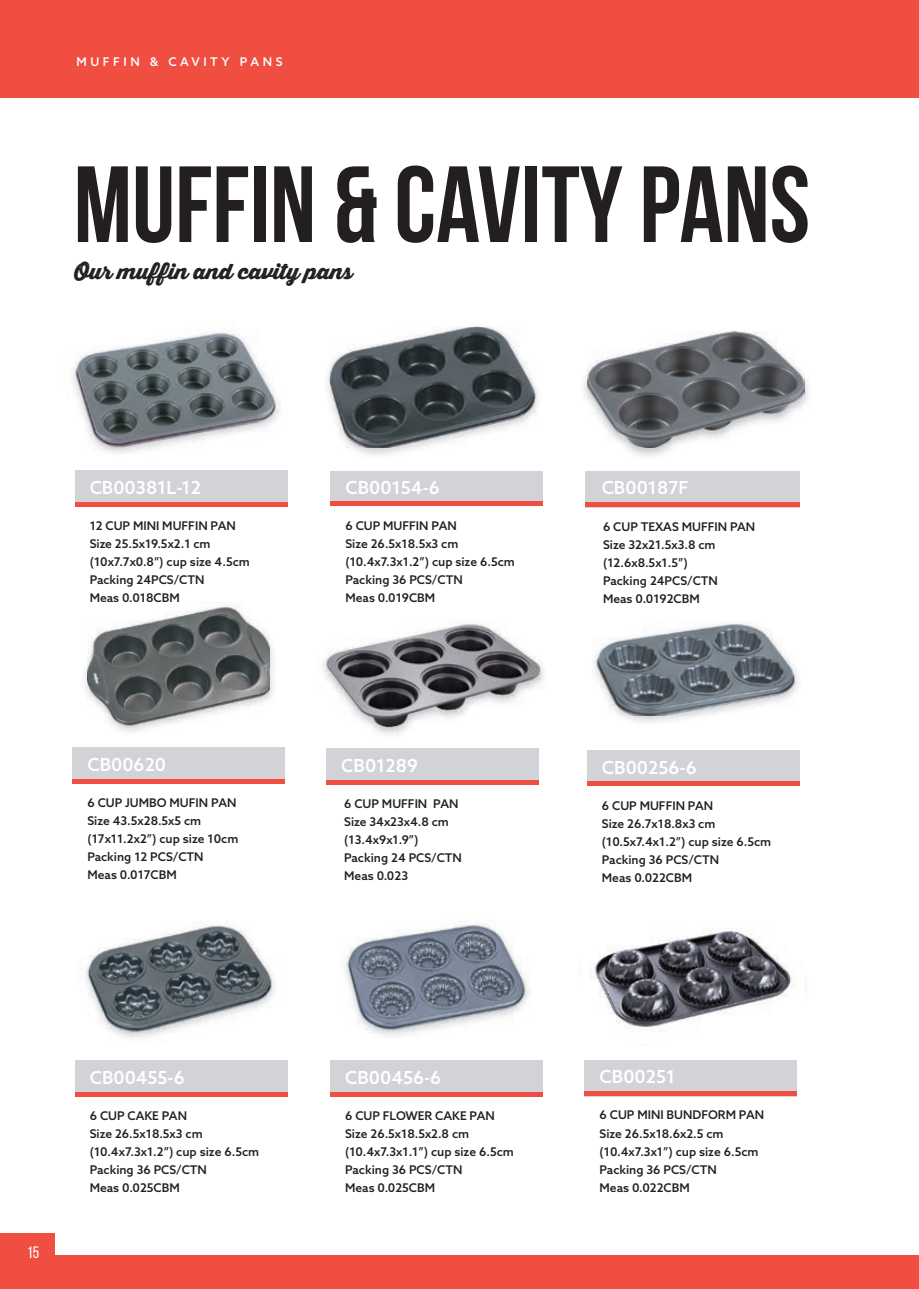
<style>
.page{position:relative;width:919px;height:1289px;background:#fff}
.page>*{position:absolute;margin:0;border:0;box-sizing:border-box;transform-origin:0 0}
.t1{font:700 108px "Bebas Neue";color:#231f20}
.t2{font:21px "Thirsty Rough Blk";color:#231f20}
.t3{font:500 18px "Azo Sans";color:#fff}
.t4{font:16.5px "Bebas Neue";color:#fff}
.t5{font:500 12px/18px "Azo Sans";color:#231f20}
.t6{font:500 12px "Azo Sans";letter-spacing:.3em;color:#fff}
</style>
<div class="page">
<div style="left:0;top:0;width:918px;height:98px;background:#ef4e40"></div>
<img style="left:329px;top:327px;width:209px;height:121px">
<img style="left:73px;top:329px;width:208px;height:125px">
<div style="left:330px;top:471px;width:213px;height:34px;background:#d2d3d7"></div>
<div style="left:585px;top:502px;width:213px;height:5px;background:#ef4e40"></div>
<hr style="left:330px;top:501px;width:213px;height:4px;background:#ef4e40">
<div style="left:75px;top:471px;width:212px;height:36px;background:#d2d3d7"></div>
<div style="left:75px;top:502px;width:212px;height:5px;background:#ef4e40"></div>
<img style="left:85px;top:645px;width:189px;height:87px">
<img style="left:88px;top:602px;width:182px;height:127px">
<div style="left:72px;top:748px;width:213px;height:36px;background:#d2d3d7"></div>
<div style="left:72px;top:779px;width:213px;height:5px;background:#ef4e40"></div>
<img style="left:583px;top:374px;width:226px;height:82px">
<img style="left:587px;top:331px;width:217px;height:116px">
<img style="left:322px;top:622px;width:221px;height:113px">
<div style="left:586px;top:471px;width:213px;height:36px;background:#d2d3d7"></div>
<div style="left:326px;top:749px;width:213px;height:36px;background:#d2d3d7"></div>
<div style="left:586px;top:502px;width:213px;height:5px;background:#ef4e40"></div>
<div style="left:326px;top:780px;width:213px;height:5px;background:#ef4e40"></div>
<img style="left:85px;top:921px;width:190px;height:118px">
<img style="left:343px;top:921px;width:188px;height:116px">
<div style="left:330px;top:1060px;width:213px;height:36px;background:#d2d3d7"></div>
<div style="left:75px;top:1060px;width:212px;height:36px;background:#d2d3d7"></div>
<hr style="left:330px;top:1092px;width:213px;height:4px;background:#ef4e40">
<hr style="left:75px;top:1092px;width:212px;height:4px;background:#ef4e40">
<img style="left:622px;top:668px;width:176px;height:55px">
<img style="left:592px;top:621px;width:202px;height:95px">
<div style="left:587px;top:750px;width:212px;height:35px;background:#d2d3d7"></div>
<div style="left:587px;top:780px;width:212px;height:5px;background:#ef4e40"></div>
<img style="left:590px;top:928px;width:206px;height:103px">
<div style="left:584px;top:1060px;width:213px;height:36px;background:#d2d3d7"></div>
<div style="left:584px;top:1091px;width:213px;height:5px;background:#ef4e40"></div>
<div style="left:0;top:1276px;width:13px;height:12px;background:#ef4e40"></div>
<div style="left:13px;top:1254px;width:905px;height:34px;background:#ef4e40"></div>
<div style="left:12px;top:1233px;width:43px;height:43px;background:#ef4e40"></div>
<div style="left:0;top:1233px;width:13px;height:43px;background:#ef4e40"></div>
<p class="t6" style="left:76px;top:54px;width:208px">MUFFIN &amp; CAVITY PANS</p>
<h1 class="t1" style="left:74px;top:145px;width:738px">MUFFIN &amp; CAVITY PANS</h1>
<h2 class="t2" style="left:74px;top:255px;width:280px">Our muffin and cavity pans</h2>
<h3 class="t3" style="left:345px;top:475px;width:96px">CB00154-6</h3>
<h3 class="t3" style="left:656px;top:476px;width:34px">093</h3>
<p class="t5" style="left:345px;top:516px;width:114px">6 CUP MUFFIN PAN<br>Size 26.5x18.5x3 cm</p>
<p class="t5" style="left:345px;top:570px;width:119px">Packing 36 PCS/CTN<br>Meas 0.019CBM</p>
<h3 class="t3" style="left:90px;top:476px;width:113px">CB00381L-12</h3>
<p class="t5" style="left:90px;top:516px;width:148px">12 CUP MINI MUFFIN PAN<br>Size 25.5x19.5x2.1 cm</p>
<p class="t5" style="left:90px;top:570px;width:116px">Packing 24PCS/CTN<br>Meas 0.018CBM</p>
<h3 class="t3" style="left:601px;top:476px;width:88px">CB00187F</h3>
<p class="t5" style="left:603px;top:517px;width:154px">6 CUP TEXAS MUFFIN PAN<br>Size 32x21.5x3.8 cm (12.6x8.5x1.5”)<br>Packing 24PCS/CTN<br>Meas 0.0192CBM</p>
<p class="t5" style="left:90px;top:552px;width:162px">(10x7.7x0.8”) cup size 4.5cm</p>
<p class="t5" style="left:345px;top:552px;width:171px">(10.4x7.3x1.2”) cup size 6.5cm</p>
<h3 class="t3" style="left:87px;top:753px;width:80px">CB00620</h3>
<p class="t5" style="left:87px;top:794px;width:150px">6 CUP JUMBO MUFIN PAN<br>Size 43.5x28.5x5 cm</p>
<p class="t5" style="left:87px;top:848px;width:118px">Packing 12 PCS/CTN<br>Meas 0.017CBM</p>
<p class="t5" style="left:87px;top:830px;width:152px">(17x11.2x2”) cup size 10cm</p>
<h3 class="t3" style="left:341px;top:754px;width:78px">CB01289</h3>
<p class="t5" style="left:344px;top:795px;width:119px">6 CUP MUFFIN PAN<br>Size 34x23x4.8 cm (13.4x9x1.9”)<br>Packing 24 PCS/CTN<br>Meas 0.023</p>
<h3 class="t3" style="left:376px;top:754px;width:53px">01 7F</h3>
<h3 class="t3" style="left:602px;top:755px;width:96px">CB00256-6</h3>
<p class="t5" style="left:602px;top:796px;width:115px">6 CUP MUFFIN PAN<br>Size 26.7x18.8x3 cm</p>
<p class="t5" style="left:602px;top:850px;width:119px">Packing 36 PCS/CTN<br>Meas 0.022CBM</p>
<p class="t5" style="left:602px;top:832px;width:171px">(10.5x7.4x1.2”) cup size 6.5cm</p>
<h3 class="t4" style="left:27px;top:1243px;width:13px">15</h3>
<h3 class="t3" style="left:90px;top:1065px;width:97px">CB00455-6</h3>
<p class="t5" style="left:90px;top:1106px;width:114px">6 CUP CAKE PAN<br>Size 26.5x18.5x3 cm</p>
<p class="t5" style="left:90px;top:1160px;width:119px">Packing 36 PCS/CTN<br>Meas 0.025CBM</p>
<h3 class="t3" style="left:345px;top:1065px;width:98px">CB00456-6</h3>
<p class="t5" style="left:345px;top:1106px;width:151px">6 CUP FLOWER CAKE PAN<br>Size 26.5x18.5x2.8 cm</p>
<p class="t5" style="left:345px;top:1160px;width:119px">Packing 36 PCS/CTN<br>Meas 0.025CBM</p>
<p class="t5" style="left:90px;top:1142px;width:171px">(10.4x7.3x1.2”) cup size 6.5cm</p>
<p class="t5" style="left:345px;top:1142px;width:170px">(10.4x7.3x1.1”) cup size 6.5cm</p>
<h3 class="t3" style="left:599px;top:1065px;width:77px">CB00251</h3>
<p class="t5" style="left:599px;top:1105px;width:166px">6 CUP MINI BUNDFORM PAN<br>Size 26.5x18.6x2.5 cm</p>
<p class="t5" style="left:599px;top:1159px;width:119px">Packing 36 PCS/CTN</p>
<p class="t5" style="left:599px;top:1141px;width:160px">(10.4x7.3x1”) cup size 6.5cm</p>
<p class="t5" style="left:599px;top:1177px;width:92px">Meas 0.022CBM</p>
</div>
